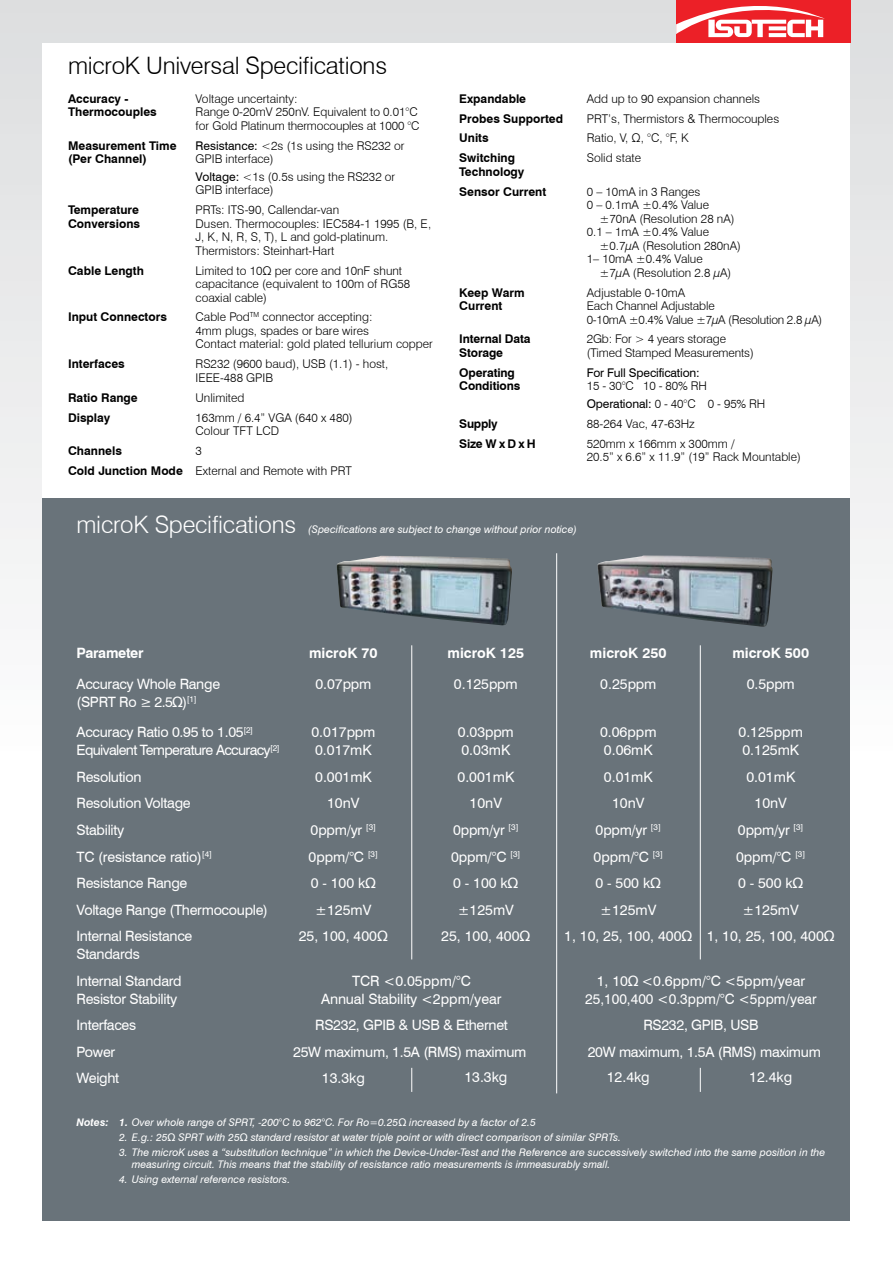
<style>
.page{position:relative;width:893px;height:1263px;background:#fff}
.page>*{position:absolute;margin:0;border:0;box-sizing:border-box;transform-origin:0 0}
.t1{font:300 24px "Swiss 721 BT";letter-spacing:-.01em;color:#000}
.t2{font:300 24px "Swiss 721 BT";letter-spacing:-.01em;color:#fff}
.t3{font:14.25px/26.5px "Swiss 721 BT";letter-spacing:-.02em;color:#fff}
.t4{font:14.25px/26.5px "Swiss 721 BT";color:#fff}
.t5{font:14.25px/18px "Swiss 721 BT";letter-spacing:-.045em;color:#fff}
.t6{font:700 14.25px "Swiss 721 BT";color:#fff}
.t7{font:700 14.25px "Swiss 721 BT";letter-spacing:-.02em;color:#fff}
.t8{font:300 12px/13.5px "Swiss 721 BT";color:#000}
.t9{font:700 12px/19.8px "Swiss 721 BT";color:#000}
.t10{font:300 12px/13.5px "Swiss 721 BT";letter-spacing:-.02em;color:#000}
.t11{font:12px "Swiss 721 BT";letter-spacing:-.01em;color:#000}
.t12{font:italic 10.5px/12.6px "Swiss 721 BT";color:#fff}
.s1{font-weight:400}
.s2{font-weight:700}
</style>
<div class="page">
<div style="left:0;top:0;width:893px;height:1263px;background:linear-gradient(to bottom,#e2e3e4,#fff)"></div>
<div style="left:43px;top:43px;width:807px;height:1177px;background:#fff"></div>
<div style="left:676px;top:0;width:174px;height:43px;background:#ec2027"></div>
<svg style="left:676px;top:6px;width:149px;height:31px"></svg>
<div style="left:43px;top:497px;width:807px;height:723px;background:#69737a"></div>
<hr style="left:556px;top:553px;width:1px;height:540px;background:#fff">
<hr style="left:411px;top:645px;width:1px;height:314px;background:#fff">
<hr style="left:700px;top:645px;width:1px;height:314px;background:#fff">
<svg style="left:411px;top:1068px;width:1px;height:24px"></svg>
<svg style="left:700px;top:1068px;width:1px;height:24px"></svg>
<img style="left:337px;top:556px;width:175px;height:69px">
<img style="left:597px;top:556px;width:175px;height:71px">
<h1 class="t1" style="left:68px;top:50px;width:321px">microK Universal Specifications</h1>
<p class="t9" style="left:68px;top:88px;width:62px">Accuracy -</p>
<p class="t8" style="left:196px;top:92px;width:103px">Voltage uncertainty:</p>
<p class="t9" style="left:68px;top:102px;width:90px">Thermocouples</p>
<p class="t8" style="left:196px;top:105px;width:225px">Range 0-20mV 250nV. Equivalent to 0.01°C for Gold Platinum thermocouples at 1000 °C</p>
<p class="t9" style="left:68px;top:135px;width:110px">Measurement Time</p>
<p class="t8" style="left:196px;top:138px;width:210px"><span class="s1">Resistance:</span> &lt;2s (1s using the RS232 or</p>
<p class="t9" style="left:68px;top:149px;width:80px">(Per Channel)</p>
<p class="t8" style="left:196px;top:150px;width:201px;line-height:17.7px">GPIB interface)<br><span class="s1">Voltage:</span> &lt;1s (0.5s using the RS232 or</p>
<p class="t8" style="left:196px;top:183px;width:80px">GPIB interface)</p>
<p class="t9" style="left:68px;top:200px;width:72px">Temperature</p>
<p class="t8" style="left:196px;top:203px;width:145px">PRTs: ITS-90, Callendar-van</p>
<p class="t9" style="left:68px;top:213px;width:74px">Conversions</p>
<p class="t8" style="left:196px;top:217px;width:237px">Dusen. Thermocouples: IEC584-1 1995 (B, E,<br>J, K, N, R, S, T), L and gold-platinum.<br>Thermistors: Steinhart-Hart</p>
<p class="t9" style="left:68px;top:260px;width:77px">Cable Length</p>
<p class="t8" style="left:196px;top:263px;width:216px">Limited to 10Ω per core and 10nF shunt capacitance (equivalent to 100m of RG58 coaxial cable)</p>
<p class="t9" style="left:68px;top:307px;width:100px">Input Connectors</p>
<p class="t8" style="left:196px;top:310px;width:239px">Cable Pod<sup>TM</sup> connector accepting:<br>4mm plugs, spades or bare wires<br>Contact material: gold plated tellurium copper</p>
<p class="t9" style="left:68px;top:354px;width:58px">Interfaces</p>
<p class="t8" style="left:196px;top:357px;width:194px">RS232 (9600 baud), USB (1.1) - host,<br>IEEE-488 GPIB</p>
<p class="t9" style="left:68px;top:387px;width:71px">Ratio Range</p>
<p class="t8" style="left:196px;top:391px;width:50px">Unlimited</p>
<p class="t9" style="left:68px;top:407px;width:44px">Display</p>
<p class="t8" style="left:196px;top:410px;width:158px">163mm / 6.4” VGA (640 x 480)<br>Colour TFT LCD</p>
<p class="t9" style="left:68px;top:441px;width:55px">Channels</p>
<p class="t8" style="left:68px;top:441px;width:285px;line-height:19.8px;text-indent:128px">3<br><span class="s2">Cold Junction Mode</span> External and Remote with PRT</p>
<p class="t9" style="left:459px;top:88px;width:68px">Expandable</p>
<p class="t8" style="left:587px;top:92px;width:175px">Add up to 90 expansion channels</p>
<p class="t9" style="left:459px;top:108px;width:105px">Probes Supported</p>
<p class="t8" style="left:587px;top:111px;width:194px">PRT’s, Thermistors &amp; Thermocouples</p>
<p class="t9" style="left:459px;top:128px;width:31px">Units</p>
<p class="t8" style="left:587px;top:131px;width:104px">Ratio, V, Ω, °C, °F, K</p>
<p class="t9" style="left:459px;top:148px;width:57px">Switching</p>
<p class="t8" style="left:587px;top:151px;width:56px">Solid state</p>
<p class="t9" style="left:459px;top:162px;width:88px">Technology<br>Sensor Current</p>
<p class="t8" style="left:587px;top:185px;width:115px">0 – 10mA in 3 Ranges</p>
<p class="t8" style="left:587px;top:198px;width:124px">0 – 0.1mA ±0.4% Value</p>
<p class="t8" style="left:600px;top:212px;width:136px">±70nA (Resolution 28 nA)</p>
<p class="t8" style="left:587px;top:225px;width:124px">0.1 – 1mA ±0.4% Value</p>
<p class="t8" style="left:600px;top:239px;width:143px">±0.7µA (Resolution 280nA)</p>
<p class="t8" style="left:587px;top:252px;width:117px">1– 10mA ±0.4% Value</p>
<p class="t8" style="left:600px;top:266px;width:133px">±7µA (Resolution 2.8 µA)</p>
<p class="t9" style="left:459px;top:282px;width:67px">Keep Warm</p>
<p class="t8" style="left:587px;top:285px;width:100px">Adjustable 0-10mA</p>
<p class="t9" style="left:459px;top:296px;width:45px">Current</p>
<p class="t10" style="left:587px;top:299px;width:237px">Each Channel Adjustable<br>0-10mA ±0.4% Value ±7µA (Resolution 2.8 µA)</p>
<p class="t9" style="left:459px;top:329px;width:73px">Internal Data</p>
<p class="t8" style="left:587px;top:332px;width:141px">2Gb: For &gt; 4 years storage</p>
<p class="t9" style="left:459px;top:343px;width:45px">Storage</p>
<p class="t8" style="left:587px;top:346px;width:169px">(Timed Stamped Measurements)</p>
<p class="t9" style="left:459px;top:363px;width:57px">Operating</p>
<p class="t11" style="left:587px;top:365px;width:115px">For Full Specification:</p>
<p class="t9" style="left:459px;top:376px;width:63px">Conditions</p>
<p class="t8" style="left:587px;top:377px;width:180px;line-height:17.7px">15 - 30°C 10 - 80% RH<br><span class="s1">Operational:</span> 0 - 40°C 0 - 95% RH</p>
<p class="t9" style="left:459px;top:414px;width:40px">Supply</p>
<p class="t8" style="left:587px;top:417px;width:109px">88-264 Vac, 47-63Hz</p>
<p class="t9" style="left:459px;top:434px;width:78px">Size W x D x H</p>
<p class="t8" style="left:587px;top:437px;width:216px">520mm x 166mm x 300mm /<br>20.5” x 6.6” x 11.9” (19” Rack Mountable)</p>
<h1 class="t2" style="left:77px;top:510px;width:221px">microK Specifications</h1>
<p class="t12" style="left:308px;top:523px;width:270px">(Specifications are subject to change without prior notice)</p>
<p class="t7" style="left:77px;top:644px;width:69px">Parameter</p>
<p class="t3" style="left:77px;top:674px;width:145px;line-height:18px">Accuracy Whole Range (SPRT Ro ≥ 2.5Ω)<sup>[1]</sup></p>
<p class="t5" style="left:77px;top:723px;width:205px">Accuracy Ratio 0.95 to 1.05<sup>[2]<br></sup>Equivalent Temperature Accuracy<sup>[2]</sup></p>
<p class="t3" style="left:77px;top:763px;width:193px">Resolution<br>Resolution Voltage<br>Stability<br>TC (resistance ratio)<sup>[4]<br></sup>Resistance Range<br>Voltage Range (Thermocouple)<br>Internal Resistance</p>
<p class="t3" style="left:77px;top:940px;width:107px">Standards<br>Internal Standard</p>
<p class="t3" style="left:77px;top:985px;width:102px">Resistor Stability<br>Interfaces<br>Power<br>Weight</p>
<p class="t6" style="left:309px;top:644px;width:70px">microK 70</p>
<p class="t3" style="left:315px;top:670px;width:57px">0.07ppm</p>
<p class="t4" style="left:311px;top:723px;width:65px;line-height:18px">0.017ppm<br>0.017mK</p>
<p class="t4" style="left:299px;top:763px;width:91px;text-align:center">0.001mK<br>10nV<br>0ppm/yr <sup>[3]<br></sup>0ppm/°C <sup>[3]<br></sup>0 - 100 kΩ ±125mV<br>25, 100, 400Ω</p>
<p class="t6" style="left:447px;top:644px;width:78px">microK 125</p>
<p class="t3" style="left:454px;top:670px;width:65px">0.125ppm</p>
<p class="t4" style="left:458px;top:723px;width:57px;line-height:18px">0.03ppm<br>0.03mK</p>
<p class="t4" style="left:441px;top:763px;width:91px;text-align:center">0.001mK<br>10nV<br>0ppm/yr <sup>[3]<br></sup>0ppm/°C <sup>[3]<br></sup>0 - 100 kΩ ±125mV<br>25, 100, 400Ω</p>
<p class="t6" style="left:590px;top:644px;width:78px">microK 250</p>
<p class="t3" style="left:600px;top:670px;width:57px">0.25ppm</p>
<p class="t4" style="left:600px;top:723px;width:58px;line-height:18px">0.06ppm<br>0.06mK</p>
<p class="t4" style="left:564px;top:763px;width:130px;text-align:center">0.01mK<br>10nV<br>0ppm/yr <sup>[3]<br></sup>0ppm/°C <sup>[3]<br></sup>0 - 500 kΩ<br>±125mV<br>1, 10, 25, 100, 400Ω</p>
<p class="t6" style="left:732px;top:644px;width:78px">microK 500</p>
<p class="t3" style="left:747px;top:670px;width:50px">0.5ppm</p>
<p class="t4" style="left:739px;top:723px;width:66px;line-height:18px">0.125ppm<br>0.125mK</p>
<p class="t4" style="left:707px;top:763px;width:130px;text-align:center">0.01mK<br>10nV<br>0ppm/yr <sup>[3]<br></sup>0ppm/°C <sup>[3]<br></sup>0 - 500 kΩ<br>±125mV<br>1, 10, 25, 100, 400Ω</p>
<p class="t4" style="left:352px;top:967px;width:120px">TCR &lt;0.05ppm/°C</p>
<p class="t4" style="left:597px;top:967px;width:210px">1, 10Ω &lt;0.6ppm/°C &lt;5ppm/year</p>
<p class="t3" style="left:321px;top:985px;width:182px">Annual Stability &lt;2ppm/year</p>
<p class="t4" style="left:585px;top:985px;width:233px">25,100,400 &lt;0.3ppm/°C &lt;5ppm/year</p>
<p class="t3" style="left:315px;top:1011px;width:194px">RS232, GPIB &amp; USB &amp; Ethernet</p>
<p class="t3" style="left:643px;top:1011px;width:117px">RS232, GPIB, USB</p>
<p class="t3" style="left:293px;top:1038px;width:235px">25W maximum, 1.5A (RMS) maximum</p>
<p class="t3" style="left:588px;top:1038px;width:235px">20W maximum, 1.5A (RMS) maximum</p>
<p class="t3" style="left:322px;top:1064px;width:44px">13.3kg</p>
<p class="t3" style="left:464px;top:1063px;width:44px">13.3kg</p>
<p class="t3" style="left:607px;top:1063px;width:44px">12.4kg</p>
<p class="t3" style="left:749px;top:1063px;width:44px">12.4kg</p>
<p class="t12" style="left:77px;top:1116px;width:461px"><span class="s2">Notes: 1.</span> Over whole range of SPRT, -200°C to 962°C. For Ro=0.25Ω increased by a factor of 2.5</p>
<p class="t12" style="left:119px;top:1131px;width:503px">2. E.g.: 25Ω SPRT with 25Ω standard resistor at water triple point or with direct comparison of similar SPRTs.</p>
<p class="t12" style="left:132px;top:1146px;width:695px;text-indent:-13px">3. The microK uses a “substitution technique” in which the Device-Under-Test and the Reference are successively switched into the same position in the measuring circuit. This means that the stability of resistance ratio measurements is immeasurably small.</p>
<p class="t12" style="left:119px;top:1173px;width:173px">4. Using external reference resistors.</p>
</div>
